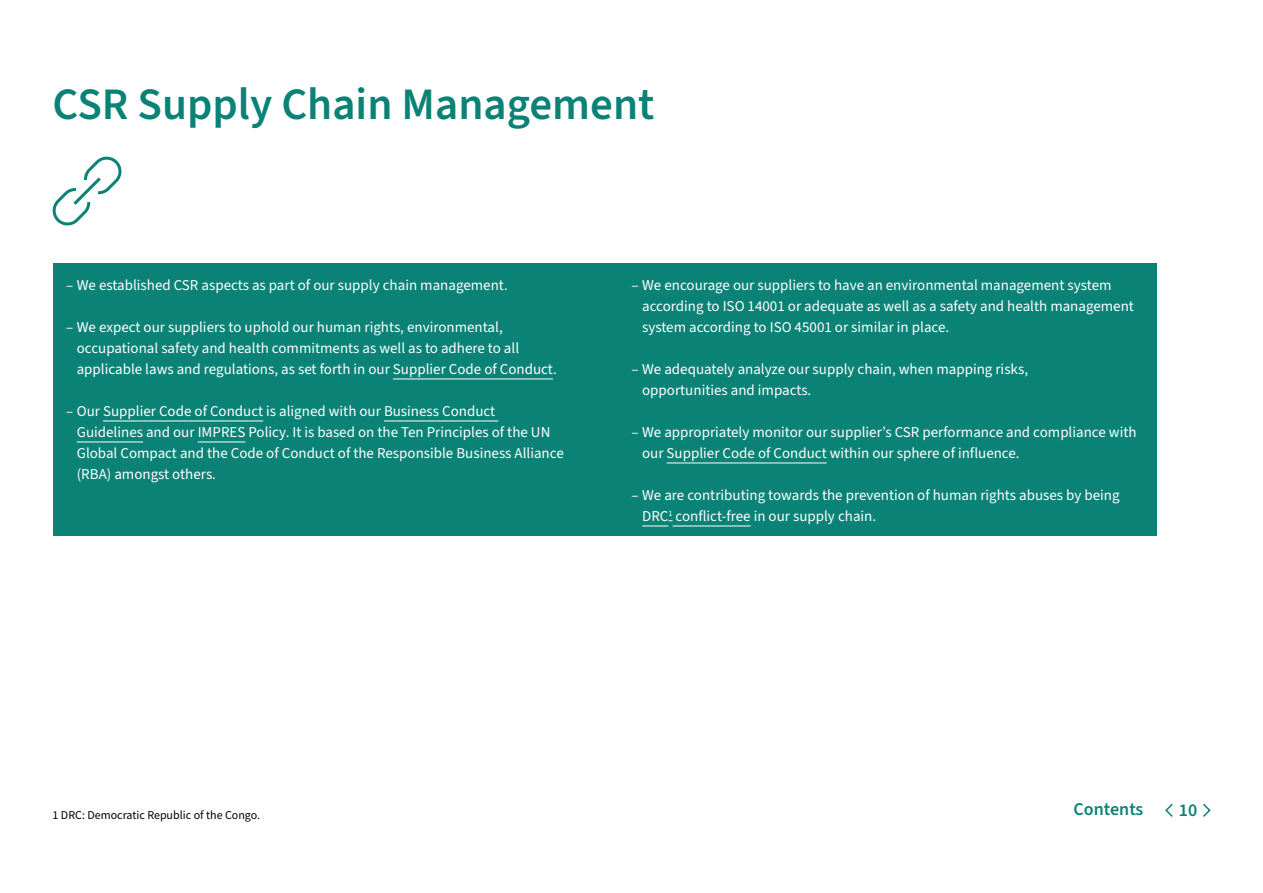
<style>
.page{position:relative;width:1263px;height:893px;background:#fff}
.page>*{position:absolute;margin:0;border:0;box-sizing:border-box;transform-origin:0 0}
.t1{font:600 45px "Source Sans 3";color:#0a8276}
.t2{font:600 18px "Source Sans 3";color:#0a8276}
.t3{font:15px/21px "Source Sans 3";color:#fff}
.t4{font:12px "Source Sans Pro";color:#000}
</style>
<div class="page">
<svg style="left:1203px;top:803px;width:8px;height:14px"></svg>
<svg style="left:1165px;top:803px;width:8px;height:14px"></svg>
<div style="left:53px;top:263px;width:1104px;height:273px;background:#0a8276"></div>
<hr style="left:393px;top:379px;width:160px;height:1px;background:#fff">
<hr style="left:103px;top:421px;width:160px;height:1px;background:#fff">
<hr style="left:384px;top:421px;width:114px;height:1px;background:#fff">
<hr style="left:77px;top:442px;width:66px;height:1px;background:#fff">
<hr style="left:198px;top:442px;width:47px;height:1px;background:#fff">
<hr style="left:667px;top:463px;width:160px;height:1px;background:#fff">
<svg style="left:642px;top:520px;width:30px;height:7px"></svg>
<hr style="left:672px;top:526px;width:79px;height:1px;background:#fff">
<svg style="left:52px;top:156px;width:70px;height:69px"></svg>
<h1 class="t1" style="left:53px;top:76px;width:603px">CSR Supply Chain Management</h1>
<p class="t3" style="left:66px;top:275px;width:443px">– We established CSR aspects as part of our supply chain management.</p>
<p class="t3" style="left:77px;top:317px;width:482px;text-indent:-11px">– We expect our suppliers to uphold our human rights, environmental, occupational safety and health commitments as well as to adhere to all applicable laws and regulations, as set forth in our Supplier Code of Conduct.</p>
<p class="t3" style="left:77px;top:401px;width:488px;text-indent:-11px">– Our Supplier Code of Conduct is aligned with our Business Conduct Guidelines and our IMPRES Policy. It is based on the Ten Principles of the UN Global Compact and the Code of Conduct of the Responsible Business Alliance (RBA) amongst others.</p>
<p class="t3" style="left:642px;top:275px;width:493px;text-indent:-11px">– We encourage our suppliers to have an environmental management system according to ISO 14001 or adequate as well as a safety and health management system according to ISO 45001 or similar in place.</p>
<p class="t3" style="left:642px;top:359px;width:387px;text-indent:-11px">– We adequately analyze our supply chain, when mapping risks, opportunities and impacts.</p>
<p class="t3" style="left:642px;top:422px;width:496px;text-indent:-11px">– We appropriately monitor our supplier’s CSR performance and compliance with our Supplier Code of Conduct within our sphere of influence.</p>
<p class="t3" style="left:642px;top:485px;width:479px;text-indent:-11px">– We are contributing towards the prevention of human rights abuses by being<br>DRC<sup>1</sup> conflict-free in our supply chain.</p>
<p class="t4" style="left:53px;top:807px;width:209px">1 DRC: Democratic Republic of the Congo.</p>
<p class="t2" style="left:1073px;top:798px;width:71px">Contents</p>
<p class="t2" style="left:1179px;top:798px;width:20px">10</p>
</div>
